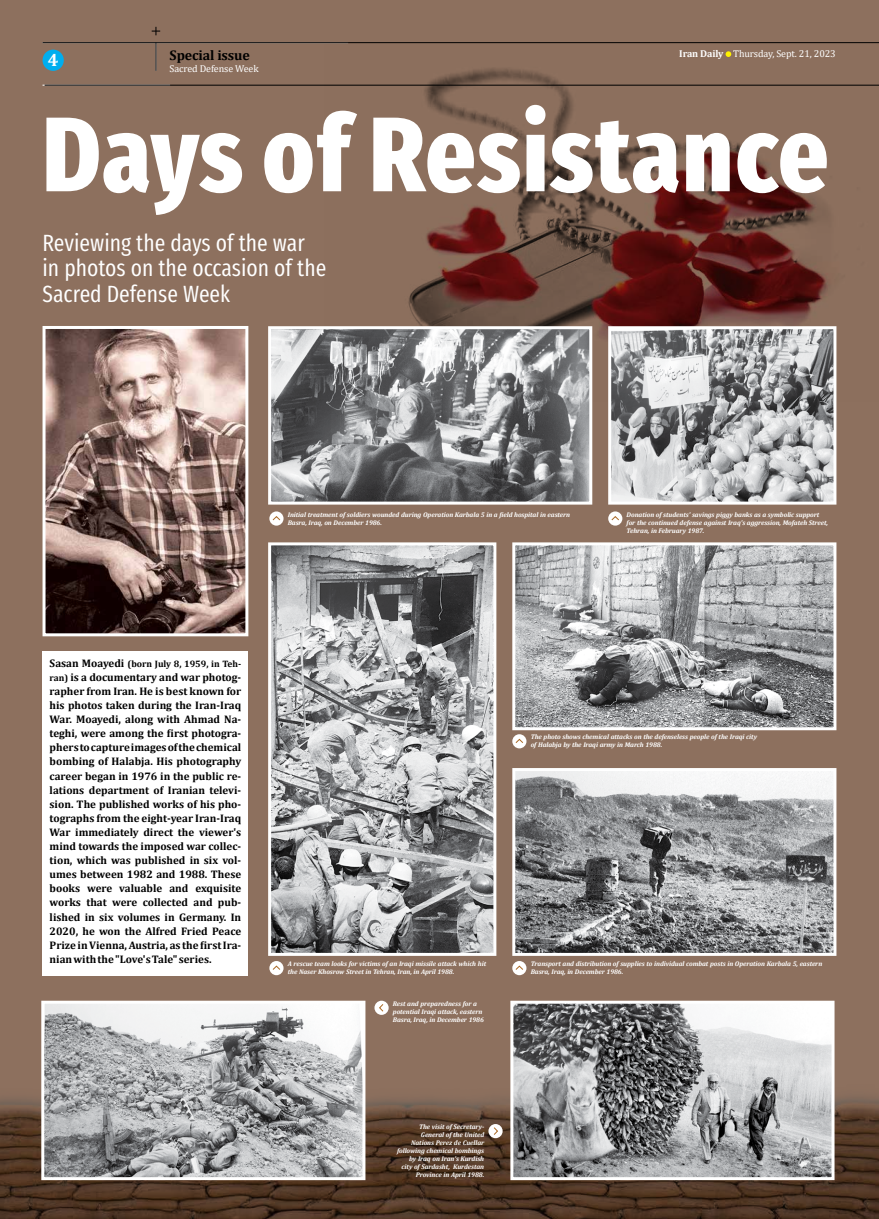
<style>
.page{position:relative;width:879px;height:1219px;background:#fff}
.page>*{position:absolute;margin:0;border:0;box-sizing:border-box;transform-origin:0 0}
.t1{font:800 105.9px "Fira Sans Compressed";letter-spacing:.02em;color:#fff}
.t2{font:23.5px/25.4px "Fira Sans Compressed";color:#fff}
.t3{font:700 18px "Cambria";color:#fff}
.t4{font:700 14px "Cambria";letter-spacing:-.01em;color:#000}
.t5{font:700 11px/14.1px "Cambria";color:#000;text-align:justify}
.t6{font:10px "Cambria";letter-spacing:-.01em;color:#fff}
.t7{font:700 9.4px "Cambria";color:#000}
.t8{font:italic 700 6.8px/8px "Cambria";letter-spacing:-.01em;color:#fff}
.s1{font-weight:700}
.s2{font-size:11px}
.s3{font-size:9.4px}
</style>
<div class="page">
<img style="left:0;top:0;width:879px;height:1219px">
<img style="left:516px;top:546px;width:316px;height:180px">
<div style="left:512px;top:542px;width:324px;height:188px;border:3px solid #fff"></div>
<img style="left:45px;top:1005px;width:316px;height:171px">
<div style="left:41px;top:1001px;width:324px;height:179px;border:3px solid #fff"></div>
<img style="left:514px;top:1005px;width:316px;height:171px">
<div style="left:510px;top:1001px;width:324px;height:179px;border:3px solid #fff"></div>
<img style="left:516px;top:772px;width:316px;height:180px">
<div style="left:512px;top:768px;width:324px;height:188px;border:3px solid #fff"></div>
<img style="left:272px;top:546px;width:220px;height:406px">
<div style="left:268px;top:542px;width:228px;height:414px;border:3px solid #fff"></div>
<img style="left:47px;top:330px;width:197px;height:302px">
<div style="left:43px;top:326px;width:205px;height:310px;border:3px solid #fff"></div>
<div style="left:43px;top:50px;width:21px;height:21px;background:#00aeef;border-radius:50%"></div>
<hr style="left:43px;top:85px;width:127px;height:1px;background:#fff">
<hr style="left:43px;top:42px;width:836px;height:1px;background:#000">
<hr style="left:45px;top:85px;width:834px;height:1px;background:#000">
<svg style="left:156px;top:43px;width:1px;height:28px"></svg>
<img style="left:325px;top:45px;width:554px;height:357px">
<div style="left:269px;top:511px;width:14px;height:15px;background:#fff;border-radius:50%"></div>
<svg style="left:272px;top:516px;width:9px;height:5px"></svg>
<div style="left:608px;top:511px;width:14px;height:15px;background:#fff;border-radius:50%"></div>
<svg style="left:611px;top:516px;width:8px;height:5px"></svg>
<div style="left:512px;top:734px;width:14px;height:14px;background:#fff;border-radius:50%"></div>
<svg style="left:515px;top:739px;width:8px;height:4px"></svg>
<div style="left:512px;top:961px;width:14px;height:14px;background:#fff;border-radius:50%"></div>
<svg style="left:515px;top:965px;width:8px;height:5px"></svg>
<div style="left:269px;top:961px;width:14px;height:14px;background:#fff;border-radius:50%"></div>
<svg style="left:272px;top:965px;width:9px;height:5px"></svg>
<div style="left:374px;top:1001px;width:15px;height:14px;background:#fff;border-radius:50%"></div>
<svg style="left:379px;top:1004px;width:5px;height:8px"></svg>
<div style="left:488px;top:1124px;width:14px;height:14px;background:#fff;border-radius:50%"></div>
<svg style="left:493px;top:1127px;width:5px;height:8px"></svg>
<img style="left:272px;top:330px;width:316px;height:171px">
<div style="left:268px;top:326px;width:324px;height:179px;border:3px solid #fff"></div>
<img style="left:612px;top:330px;width:220px;height:171px">
<div style="left:608px;top:326px;width:228px;height:179px;border:3px solid #fff"></div>
<div style="left:43px;top:651px;width:205px;height:324px;background:#fff"></div>
<svg style="left:152px;top:27px;width:8px;height:8px"></svg>
<h3 class="t3" style="left:48px;top:47px;width:12px">4</h3>
<h3 class="t4" style="left:170px;top:45px;width:82px">Special issue</h3>
<h3 class="t6" style="left:679px;top:48px;width:158px"><span class="s1">Iran Daily</span> Thursday, Sept. 21, 2023</h3>
<h3 class="t6" style="left:170px;top:62px;width:90px">Sacred Defense Week</h3>
<h1 class="t1" style="left:43px;top:64px;width:787px">Days of Resistance</h1>
<h2 class="t2" style="left:43px;top:230px;width:285px">Reviewing the days of the war in photos on the occasion of the<br>Sacred Defense Week</h2>
<p class="t8" style="left:288px;top:510px;width:284px">Initial treatment of soldiers wounded during Operation Karbala 5 in a field hospital in eastern<br>Basra, Iraq, on December 1986.</p>
<p class="t8" style="left:626px;top:510px;width:203px">Donation of students' savings piggy banks as a symbolic support for the continued defense against Iraq's aggression, Mofateh Street,<br>Tehran, in February 1987.</p>
<h3 class="t7" style="left:50px;top:657px;width:193px"><span class="s2">Sasan Moayedi</span> (born July 8, 1959, in Teh-</h3>
<p class="t5" style="left:50px;top:670px;width:193px"><span class="s3">ran)</span> is a documentary and war photog&shy;rapher from Iran. He is best known for his photos taken during the Iran-Iraq War. Moayedi, along with Ahmad Na&shy;teghi, were among the first photogra&shy;phers to capture images of the chemical bombing of Halabja. His photography career began in 1976 in the public re&shy;lations department of Iranian televi&shy;sion. The published works of his pho&shy;tographs from the eight-year Iran-Iraq War immediately direct the viewer's mind towards the imposed war collec&shy;tion, which was published in six vol&shy;umes between 1982 and 1988. These books were valuable and exquisite works that were collected and pub&shy;lished in six volumes in Germany. In 2020, he won the Alfred Fried Peace Prize in Vienna, Austria, as the first Ira&shy;nian with the "Love's Tale" series.</p>
<p class="t8" style="left:531px;top:733px;width:228px">The photo shows chemical attacks on the defenseless people of the Iraqi city of Halabja by the Iraqi army in March 1988.</p>
<p class="t8" style="left:288px;top:960px;width:200px">A rescue team looks for victims of an Iraqi missile attack which hit the Naser Khosrow Street in Tehran, Iran, in April 1988.</p>
<p class="t8" style="left:393px;top:999px;width:93px">Rest and preparedness for a potential Iraqi attack, eastern<br>Basra, Iraq, in December 1986</p>
<p class="t8" style="left:397px;top:1123px;width:89px;text-align:right">The visit of Secretary-<br>General of the United<br>Nations Perez de Cuellar following chemical bombings by Iraq on Iran's Kurdish city of Sardasht, Kurdestan<br>Province in April 1988.</p>
<p class="t8" style="left:531px;top:960px;width:293px">Transport and distribution of supplies to individual combat posts in Operation Karbala 5, eastern<br>Basra, Iraq, in December 1986.</p>
</div>
